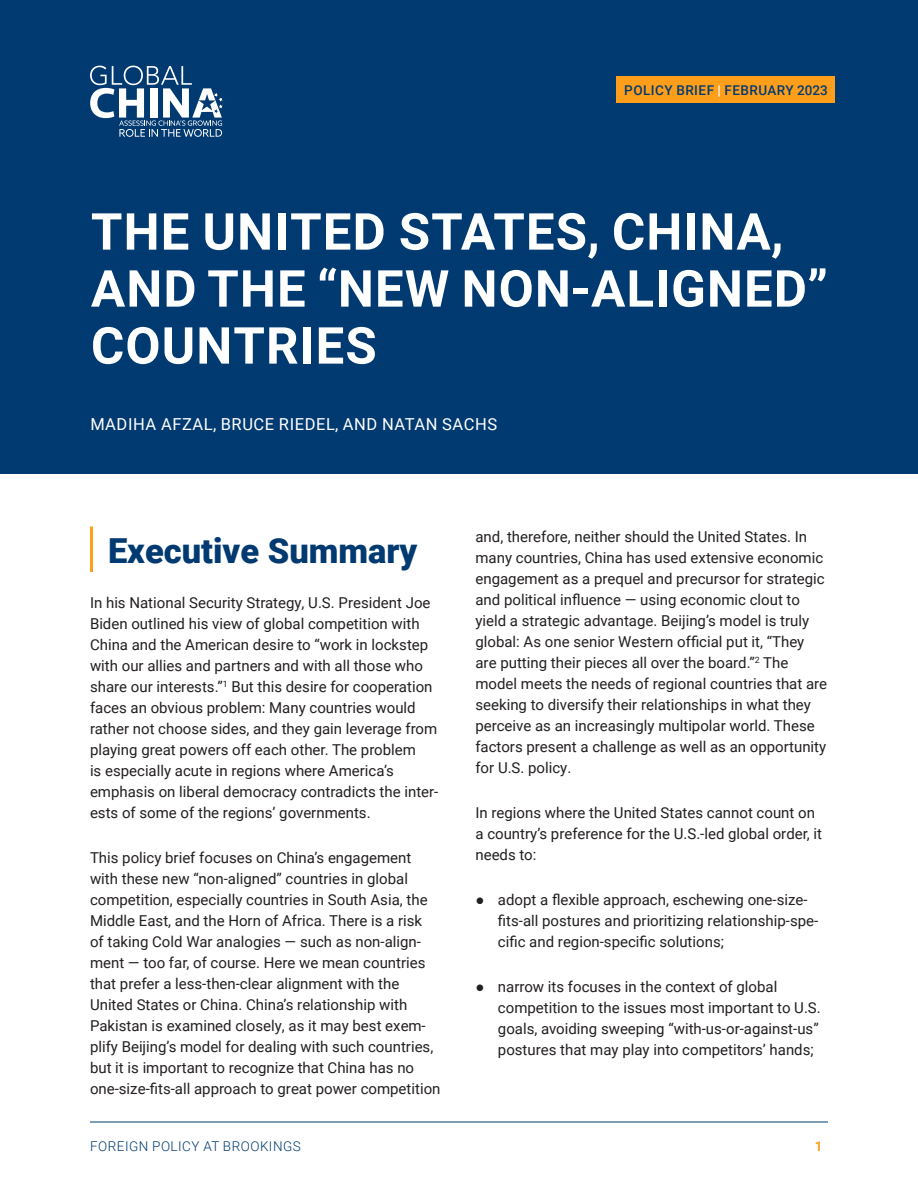
<style>
.page{position:relative;width:918px;height:1188px;background:#fff}
.page>*{position:absolute;margin:0;border:0;box-sizing:border-box;transform-origin:0 0}
.t1{font:700 51px/57px "Roboto";letter-spacing:.02em;color:#fff}
.t2{font:900 34.5px "Roboto";color:#003a70}
.t3{font:16.5px "Roboto";letter-spacing:.035em;color:#fff}
.Running_Text{font:15px/21px "Roboto";color:#231f20}
.t4{font:500 13.5px "Roboto";letter-spacing:.035em;color:#003a70}
.t5{font:300 13.5px "Roboto";letter-spacing:.035em;color:#003a70}
.t6{font:700 13.5px "Roboto";color:#ff9e1b}
.s1{color:#fff}
.s2{font-family:"Franklin Gothic"}
</style>
<div class="page">
<div style="left:0;top:0;width:918px;height:473px;background:#003a70"></div>
<svg style="left:90px;top:66px;width:133px;height:71px"></svg>
<div style="left:616px;top:76px;width:219px;height:27px;background:#ff9e1b"></div>
<hr style="left:90px;top:1122px;width:738px;height:1px;background:#003a70">
<hr style="left:90px;top:527px;width:3px;height:45px;background:#ff9e1b">
<p class="t4" style="left:624px;top:81px;width:205px">POLICY BRIEF <span class="s1">|</span> FEBRUARY 2023</p>
<h1 class="t1" style="left:91px;top:201px;width:739px">THE UNITED STATES, CHINA,<br>AND THE “NEW NON-ALIGNED”<br>COUNTRIES</h1>
<p class="t3" style="left:90px;top:413px;width:409px">MADIHA AFZAL, BRUCE RIEDEL, AND NATAN SACHS</p>
<h2 class="t2" style="left:108px;top:526px;width:311px">Executive Summary</h2>
<p class="Running_Text" style="left:90px;top:591px;width:350px">In his National Security Strategy, U.S. President Joe Biden outlined his view of global competition with China and the American desire to “work in lockstep with our allies and partners and with all those who share our interests.”<sup>1</sup> But this desire for cooperation faces an obvious problem: Many countries would rather not choose sides, and they gain leverage from playing great powers off each other. The problem<br>is especially acute in regions where America’s emphasis on liberal democracy contradicts the inter&shy;ests of some of the regions’ governments.</p>
<p class="Running_Text" style="left:90px;top:846px;width:352px">This policy brief focuses on China’s engagement with these new “non-aligned” countries in global competition, especially countries in South Asia, the Middle East, and the Horn of Africa. There is a risk<br>of taking Cold War analogies — such as non-align&shy;ment — too far, of course. Here we mean countries that prefer a less-then-clear alignment with the United States or China. China’s relationship with Pakistan is examined closely, as it may best exem&shy;plify Beijing’s model for dealing with such countries, but it is important to recognize that China has no one-size-fits-all approach to great power competition</p>
<p class="Running_Text" style="left:475px;top:526px;width:353px">and, therefore, neither should the United States. In many countries, China has used extensive economic engagement as a prequel and precursor for strategic and political influence — using economic clout to yield a strategic advantage. Beijing’s model is truly global: As one senior Western official put it, “They are putting their pieces all over the board.”<sup>2</sup> The model meets the needs of regional countries that are seeking to diversify their relationships in what they perceive as an increasingly multipolar world. These factors present a challenge as well as an opportunity for U.S. policy.</p>
<p class="Running_Text" style="left:475px;top:802px;width:348px">In regions where the United States cannot count on a country’s preference for the U.S.-led global order, it needs to:</p>
<p class="Running_Text" style="left:498px;top:889px;width:322px;text-indent:-22px"><span class="s2">●</span> adopt a flexible approach, eschewing one-size&shy;fits-all postures and prioritizing relationship-spe&shy;cific and region-specific solutions;</p>
<p class="Running_Text" style="left:498px;top:976px;width:324px;text-indent:-22px"><span class="s2">●</span> narrow its focuses in the context of global competition to the issues most important to U.S. goals, avoiding sweeping “with-us-or-against-us” postures that may play into competitors’ hands;</p>
<p class="t5" style="left:90px;top:1137px;width:212px">FOREIGN POLICY AT BROOKINGS</p>
<p class="t6" style="left:815px;top:1137px;width:9px">1</p>
</div>
